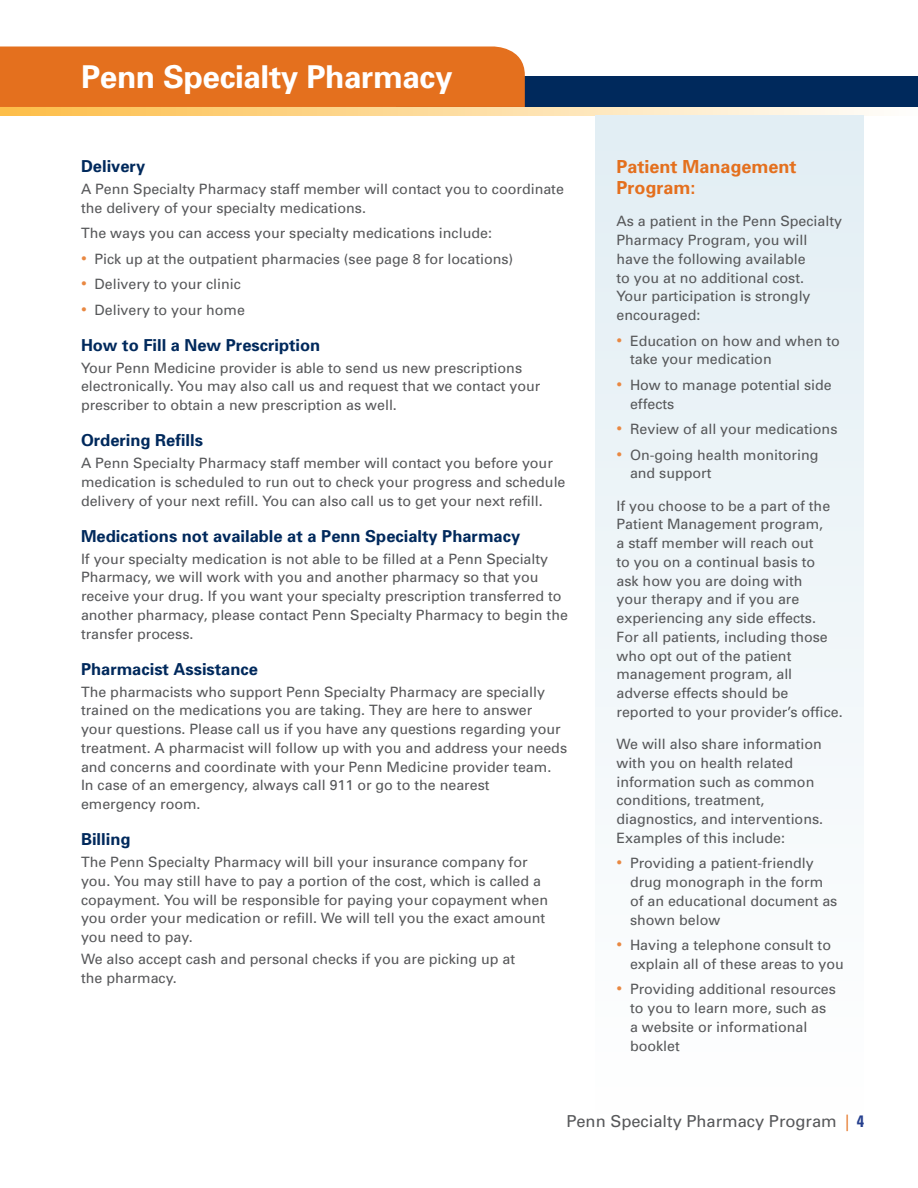
<style>
.page{position:relative;width:918px;height:1188px;background:#fff}
.page>*{position:absolute;margin:0;border:0;box-sizing:border-box;transform-origin:0 0}
.t1{font:700 31.5px "Univers";letter-spacing:-.01em;color:#fff}
.Orange_Header_-_Side{font:700 18px/21px "Univers";color:#e4701e}
.Section_Header{font:700 16.5px "Univers";color:#00295c}
.t2{font:16.5px "Univers";color:#57585a}
.Body_Copy{font:14.25px/18.8px "Univers";color:#57585a}
.s1{font-size:16.5px;color:#e98842}
.s2{color:#e4701e}
.s3{font-weight:700;font-stretch:condensed;color:#253f8e}
</style>
<div class="page">
<div style="left:396px;top:77px;width:522px;height:30px;background:#00295c"></div>
<div style="left:0;top:47px;width:525px;height:60px;background:#e4701e"></div>
<svg style="left:0;top:107px;width:873px;height:8px;background:#fddc9e"></svg>
<div style="left:596px;top:115px;width:268px;height:999px;background:linear-gradient(to right,#f0f6f9,#f0f6f9)"></div>
<h1 class="t1" style="left:81px;top:58px;width:373px">Penn Specialty Pharmacy</h1>
<p class="Section_Header" style="left:81px;top:156px;width:66px">Delivery</p>
<p class="Body_Copy" style="left:81px;top:180px;width:484px">A Penn Specialty Pharmacy staff member will contact you to coordinate the delivery of your specialty medications.</p>
<p class="Body_Copy" style="left:81px;top:224px;width:412px">The ways you can access your specialty medications include:</p>
<p class="Body_Copy" style="left:81px;top:249px;width:434px"><span class="s1">•</span> Pick up at the outpatient pharmacies (see page 8 for locations)</p>
<p class="Body_Copy" style="left:81px;top:275px;width:162px"><span class="s1">•</span> Delivery to your clinic</p>
<p class="Body_Copy" style="left:81px;top:300px;width:165px"><span class="s1">•</span> Delivery to your home</p>
<p class="Section_Header" style="left:81px;top:335px;width:241px">How to Fill a New Prescription</p>
<p class="Body_Copy" style="left:81px;top:358px;width:461px">Your Penn Medicine provider is able to send us new prescriptions electronically. You may also call us and request that we contact your prescriber to obtain a new prescription as well.</p>
<p class="Section_Header" style="left:81px;top:430px;width:123px">Ordering Refills</p>
<p class="Body_Copy" style="left:81px;top:454px;width:486px">A Penn Specialty Pharmacy staff member will contact you before your medication is scheduled to run out to check your progress and schedule delivery of your next refill. You can also call us to get your next refill.</p>
<p class="Section_Header" style="left:81px;top:526px;width:441px">Medications not available at a Penn Specialty Pharmacy</p>
<p class="Body_Copy" style="left:81px;top:549px;width:488px">If your specialty medication is not able to be filled at a Penn Specialty Pharmacy, we will work with you and another pharmacy so that you receive your drug. If you want your specialty prescription transferred to another pharmacy, please contact Penn Specialty Pharmacy to begin the transfer process.</p>
<p class="Section_Header" style="left:81px;top:659px;width:178px">Pharmacist Assistance</p>
<p class="Body_Copy" style="left:81px;top:682px;width:488px">The pharmacists who support Penn Specialty Pharmacy are specially trained on the medications you are taking. They are here to answer<br>your questions. Please call us if you have any questions regarding your treatment. A pharmacist will follow up with you and address your needs and concerns and coordinate with your Penn Medicine provider team.<br>In case of an emergency, always call 911 or go to the nearest emergency room.</p>
<p class="Section_Header" style="left:81px;top:829px;width:51px">Billing</p>
<p class="Body_Copy" style="left:81px;top:853px;width:469px">The Penn Specialty Pharmacy will bill your insurance company for you. You may still have to pay a portion of the cost, which is called a copayment. You will be responsible for paying your copayment when you order your medication or refill. We will tell you the exact amount you need to pay.</p>
<p class="Body_Copy" style="left:81px;top:950px;width:436px">We also accept cash and personal checks if you are picking up at the pharmacy.</p>
<p class="Orange_Header_-_Side" style="left:616px;top:156px;width:182px">Patient Management<br>Program:</p>
<p class="Body_Copy" style="left:616px;top:212px;width:227px">As a patient in the Penn Specialty<br>Pharmacy Program, you will have the following available<br>to you at no additional cost.<br>Your participation is strongly encouraged:</p>
<p class="Body_Copy" style="left:630px;top:331px;width:211px;text-indent:-14px"><span class="s1">•</span> Education on how and when to take your medication</p>
<p class="Body_Copy" style="left:630px;top:376px;width:203px;text-indent:-14px"><span class="s1">•</span> How to manage potential side effects</p>
<p class="Body_Copy" style="left:616px;top:420px;width:222px"><span class="s1">•</span> Review of all your medications</p>
<p class="Body_Copy" style="left:630px;top:445px;width:190px;text-indent:-14px"><span class="s1">•</span> On-going health monitoring and support</p>
<p class="Body_Copy" style="left:616px;top:496px;width:228px">If you choose to be a part of the<br>Patient Management program,<br>a staff member will reach out<br>to you on a continual basis to<br>ask how you are doing with<br>your therapy and if you are experiencing any side effects.<br>For all patients, including those who opt out of the patient management program, all adverse effects should be reported to your provider’s office.</p>
<p class="Body_Copy" style="left:616px;top:735px;width:208px">We will also share information with you on health related information such as common conditions, treatment, diagnostics, and interventions.<br>Examples of this include:</p>
<p class="Body_Copy" style="left:630px;top:854px;width:209px;text-indent:-14px"><span class="s1">•</span> Providing a patient-friendly drug monograph in the form of an educational document as shown below</p>
<p class="Body_Copy" style="left:630px;top:936px;width:215px;text-indent:-14px"><span class="s1">•</span> Having a telephone consult to explain all of these areas to you</p>
<p class="Body_Copy" style="left:630px;top:980px;width:207px;text-indent:-14px"><span class="s1">•</span> Providing additional resources to you to learn more, such as a website or informational booklet</p>
<p class="t2" style="left:566px;top:1111px;width:299px">Penn Specialty Pharmacy Program <span class="s2">|</span> <span class="s3">4</span></p>
</div>
